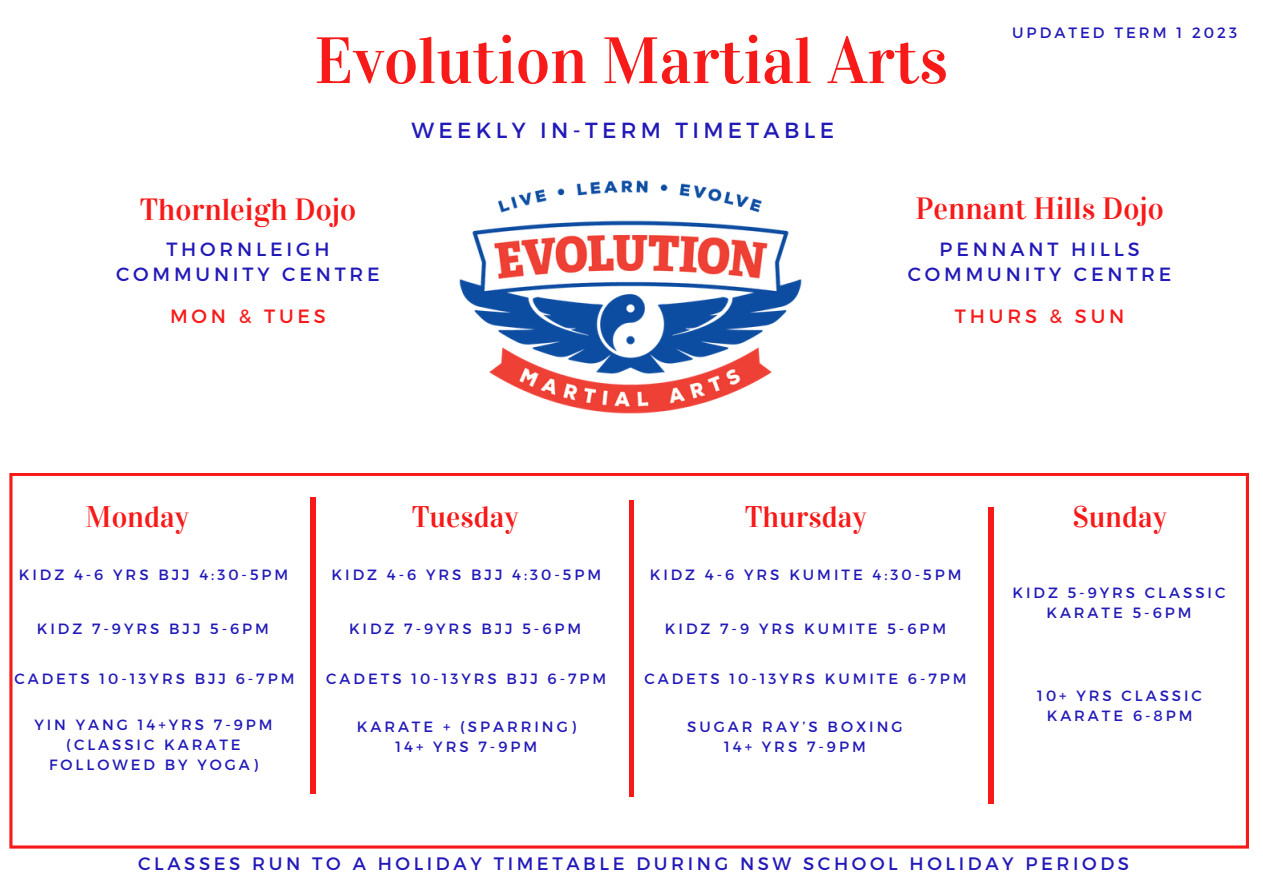
<style>
.page{position:relative;width:1263px;height:894px;background:#fff}
.page>*{position:absolute;margin:0;border:0;box-sizing:border-box;transform-origin:0 0}
.t1{font:65.55px "Vidaloka";color:#f81919}
.t2{font:30.6px "Vidaloka";color:#f81919}
.t3{font:29.7px "Vidaloka";color:#f81919}
.t4{font:21.9px "Montserrat";letter-spacing:.2em;color:#221ab8}
.t5{font:19.2px/25.7px "Montserrat";letter-spacing:.2em;color:#221ab8;text-align:center}
.t6{font:19.2px "Montserrat";letter-spacing:.2em;color:#f81919}
.t7{font:19.05px/25.7px "Montserrat";letter-spacing:.2em;color:#221ab8;text-align:center}
.t8{font:18px "Montserrat";letter-spacing:.2em;color:#221ab8}
.t9{font:15px "Montserrat";letter-spacing:.2em;color:#221ab8}
.t10{font:14.85px/20.1px "Montserrat";letter-spacing:.2em;color:#221ab8;text-align:center}
</style>
<div class="page">
<svg style="left:9px;top:473px;width:1240px;height:375px"></svg>
<img style="left:459px;top:180px;width:343px;height:234px">
<hr style="left:311px;top:497px;width:4px;height:296px;background:#f81919">
<div style="left:629px;top:500px;width:5px;height:296px;background:#f81919"></div>
<hr style="left:989px;top:507px;width:4px;height:296px;background:#f81919">
<h1 class="t1" style="left:314px;top:21px;width:635px">Evolution Martial Arts</h1>
<h3 class="t4" style="left:411px;top:115px;width:424px">WEEKLY IN-TERM TIMETABLE</h3>
<p class="t9" style="left:1012px;top:23px;width:226px">UPDATED TERM 1 2023</p>
<h2 class="t2" style="left:140px;top:191px;width:218px">Thornleigh Dojo</h2>
<h2 class="t2" style="left:915px;top:190px;width:250px">Pennant Hills Dojo</h2>
<p class="t5" style="left:116px;top:235px;width:265px">THORNLEIGH<br>COMMUNITY CENTRE</p>
<p class="t7" style="left:908px;top:235px;width:265px">PENNANT HILLS<br>COMMUNITY CENTRE</p>
<p class="t6" style="left:170px;top:304px;width:157px">MON &amp; TUES</p>
<p class="t6" style="left:955px;top:304px;width:171px">THURS &amp; SUN</p>
<h3 class="t3" style="left:86px;top:499px;width:105px">Monday</h3>
<p class="t10" style="left:19px;top:564px;width:271px">KIDZ 4-6 YRS BJJ 4:30-5PM</p>
<p class="t10" style="left:37px;top:617px;width:234px">KIDZ 7-9YRS BJJ 5-6PM</p>
<p class="t10" style="left:14px;top:668px;width:281px">CADETS 10-13YRS BJJ 6-7PM</p>
<p class="t10" style="left:34px;top:713px;width:240px">YIN YANG 14+YRS 7-9PM (CLASSIC KARATE<br>FOLLOWED BY YOGA)</p>
<h3 class="t3" style="left:412px;top:499px;width:108px">Tuesday</h3>
<p class="t10" style="left:332px;top:564px;width:271px">KIDZ 4-6 YRS BJJ 4:30-5PM</p>
<p class="t10" style="left:349px;top:617px;width:234px">KIDZ 7-9YRS BJJ 5-6PM</p>
<p class="t10" style="left:326px;top:667px;width:281px">CADETS 10-13YRS BJJ 6-7PM</p>
<p class="t10" style="left:357px;top:715px;width:221px">KARATE + (SPARRING)<br>14+ YRS 7-9PM</p>
<h3 class="t3" style="left:745px;top:499px;width:123px">Thursday</h3>
<h3 class="t3" style="left:1072px;top:499px;width:96px">Sunday</h3>
<p class="t10" style="left:650px;top:564px;width:313px">KIDZ 4-6 YRS KUMITE 4:30-5PM</p>
<p class="t10" style="left:665px;top:617px;width:283px">KIDZ 7-9 YRS KUMITE 5-6PM</p>
<p class="t10" style="left:644px;top:668px;width:324px">CADETS 10-13YRS KUMITE 6-7PM</p>
<p class="t10" style="left:687px;top:715px;width:217px">SUGAR RAY’S BOXING<br>14+ YRS 7-9PM</p>
<p class="t10" style="left:1012px;top:581px;width:214px">KIDZ 5-9YRS CLASSIC<br>KARATE 5-6PM</p>
<p class="t10" style="left:1037px;top:684px;width:166px">10+ YRS CLASSIC<br>KARATE 6-8PM</p>
<p class="t8" style="left:138px;top:851px;width:992px">CLASSES RUN TO A HOLIDAY TIMETABLE DURING NSW SCHOOL HOLIDAY PERIODS</p>
</div>
